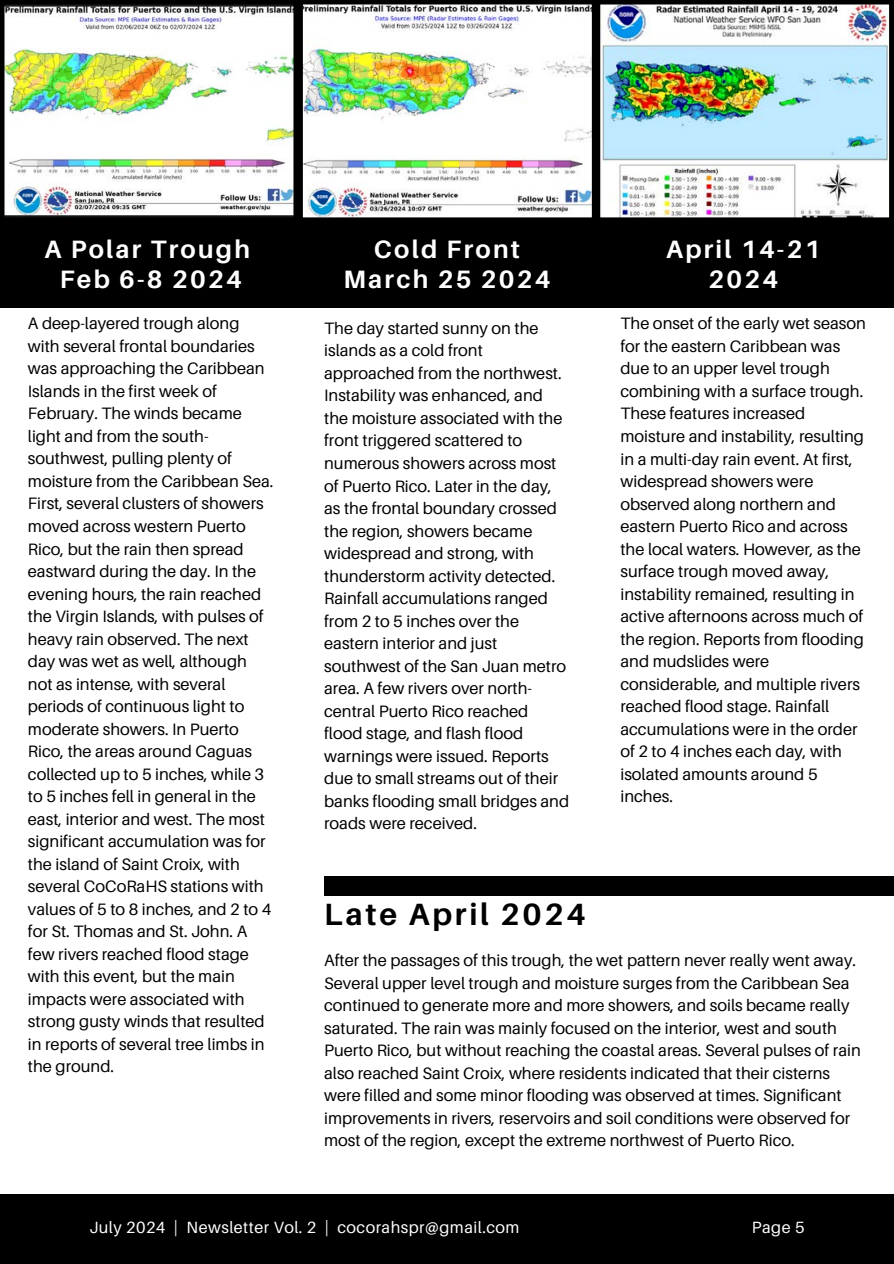
<style>
.page{position:relative;width:894px;height:1264px;background:#fff}
.page>*{position:absolute;margin:0;border:0;box-sizing:border-box;transform-origin:0 0}
.t1{font:700 30.75px "Aileron";letter-spacing:.09em;color:#000}
.t2{font:700 25.2px/30.3px "Aileron";letter-spacing:.09em;color:#fff;text-align:center}
.t3{font:16.5px/22.5px "Aileron";color:#000}
.t4{font:16.2px "Aileron";letter-spacing:.03em;color:#fffdfd}
</style>
<div class="page">
<img style="left:595px;top:0;width:298px;height:222px">
<img style="left:0;top:0;width:298px;height:222px">
<img style="left:298px;top:0;width:297px;height:222px">
<div style="left:0;top:1193px;width:893px;height:70px;background:#000"></div>
<div style="left:0;top:222px;width:893px;height:85px;background:#000"></div>
<div style="left:324px;top:876px;width:569px;height:19px;background:#000"></div>
<h2 class="t2" style="left:44px;top:233px;width:207px">A Polar Trough<br>Feb 6-8 2024</h2>
<h2 class="t3" style="left:28px;top:312px;width:247px">A deep-layered trough along with several frontal boundaries was approaching the Caribbean<br>Islands in the first week of<br>February. The winds became light and from the south&shy;southwest, pulling plenty of moisture from the Caribbean Sea.<br>First, several clusters of showers moved across western Puerto<br>Rico, but the rain then spread eastward during the day. In the evening hours, the rain reached the Virgin Islands, with pulses of heavy rain observed. The next day was wet as well, although not as intense, with several periods of continuous light to moderate showers. In Puerto<br>Rico, the areas around Caguas collected up to 5 inches, while 3 to 5 inches fell in general in the east, interior and west. The most significant accumulation was for the island of Saint Croix, with several CoCoRaHS stations with values of 5 to 8 inches, and 2 to 4 for St. Thomas and St. John. A few rivers reached flood stage with this event, but the main impacts were associated with strong gusty winds that resulted in reports of several tree limbs in the ground.</h2>
<p class="t2" style="left:343px;top:233px;width:208px">Cold Front<br>March 25 2024</p>
<p class="t3" style="left:324px;top:316px;width:246px">The day started sunny on the islands as a cold front approached from the northwest.<br>Instability was enhanced, and the moisture associated with the front triggered scattered to numerous showers across most of Puerto Rico. Later in the day, as the frontal boundary crossed the region, showers became widespread and strong, with thunderstorm activity detected.<br>Rainfall accumulations ranged from 2 to 5 inches over the eastern interior and just southwest of the San Juan metro area. A few rivers over north&shy;central Puerto Rico reached flood stage, and flash flood warnings were issued. Reports due to small streams out of their banks flooding small bridges and roads were received.</p>
<p class="t2" style="left:666px;top:233px;width:156px">April 14-21<br>2024</p>
<h2 class="t3" style="left:620px;top:312px;width:247px">The onset of the early wet season for the eastern Caribbean was due to an upper level trough combining with a surface trough.<br>These features increased moisture and instability, resulting in a multi-day rain event. At first, widespread showers were observed along northern and eastern Puerto Rico and across the local waters. However, as the surface trough moved away, instability remained, resulting in active afternoons across much of the region. Reports from flooding and mudslides were considerable, and multiple rivers reached flood stage. Rainfall accumulations were in the order of 2 to 4 inches each day, with isolated amounts around 5 inches.</h2>
<p class="t1" style="left:324px;top:894px;width:263px">Late April 2024</p>
<p class="t3" style="left:324px;top:949px;width:538px">After the passages of this trough, the wet pattern never really went away.<br>Several upper level trough and moisture surges from the Caribbean Sea continued to generate more and more showers, and soils became really saturated. The rain was mainly focused on the interior, west and south Puerto Rico, but without reaching the coastal areas. Several pulses of rain also reached Saint Croix, where residents indicated that their cisterns were filled and some minor flooding was observed at times. Significant improvements in rivers, reservoirs and soil conditions were observed for most of the region, except the extreme northwest of Puerto Rico.</p>
<p class="t4" style="left:89px;top:1217px;width:431px">July 2024 | Newsletter Vol. 2 | cocorahspr@gmail.com</p>
<h1 class="t4" style="left:751px;top:1217px;width:54px">Page 5</h1>
</div>
